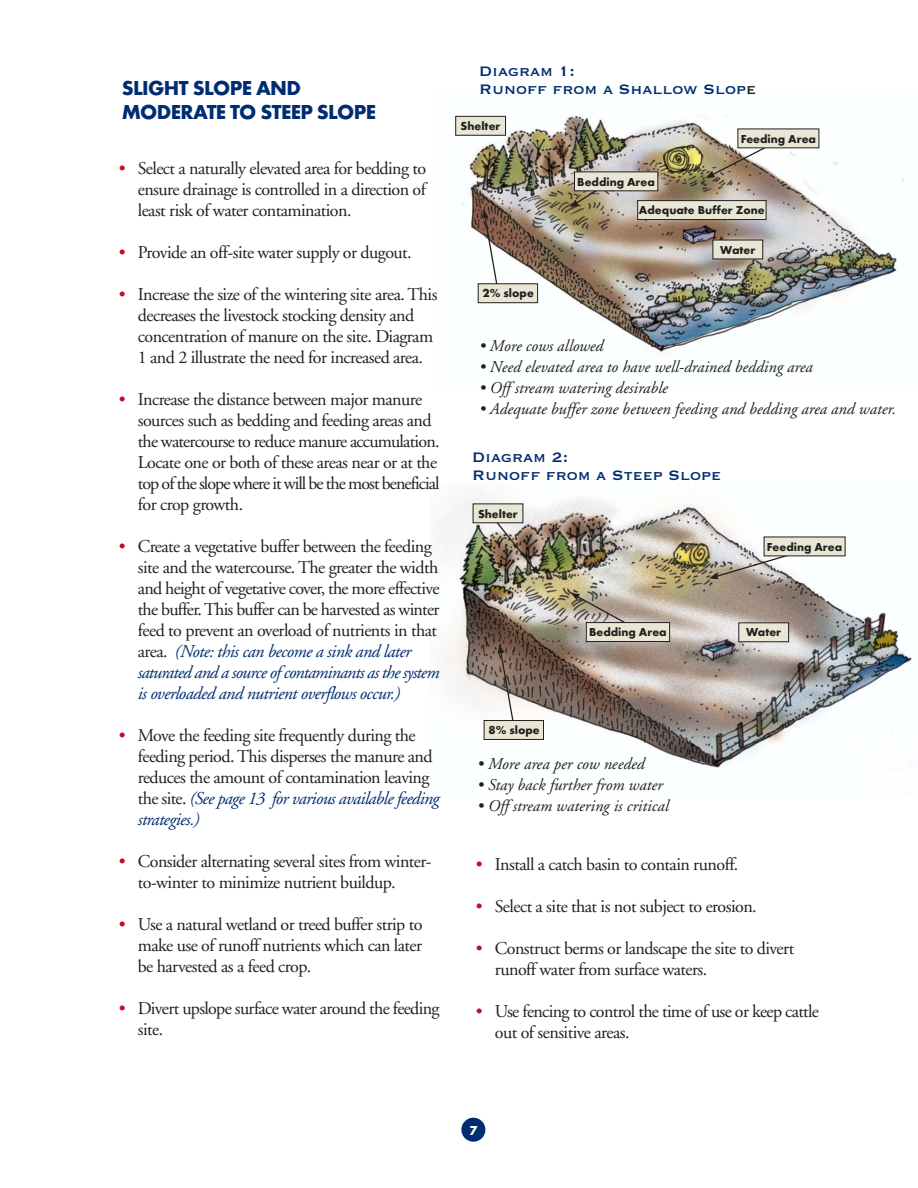
<style>
.page{position:relative;width:918px;height:1188px;background:#fff}
.page>*{position:absolute;margin:0;border:0;box-sizing:border-box;transform-origin:0 0}
.t1{font:700 21px/24px "Futura T";letter-spacing:-.03em;color:#002d71}
.t2{font:18px/21px "Adobe Garamond";letter-spacing:-.03em;color:#231f1f}
.t3{font:18px/18px "Copperplate Thirty One BC";color:#002d71}
.t4{font:italic 16.5px "Adobe Garamond";color:#231f1f}
.t5{font:700 13.5px "Futura T";color:#fff}
.t6{font:700 12px "Futura T";color:#231f1f}
.s1{color:#be0f25}
.s2{font-style:italic;color:#002d71}
.s3{color:#231f1f}
</style>
<div class="page">
<img style="left:435px;top:494px;width:477px;height:297px">
<svg style="left:709px;top:553px;width:82px;height:26px"></svg>
<svg style="left:571px;top:593px;width:56px;height:32px;background:#a89f92"></svg>
<svg style="left:498px;top:645px;width:16px;height:75px"></svg>
<svg style="left:495px;top:520px;width:44px;height:55px;background:#8f8175"></svg>
<img style="left:455px;top:91px;width:459px;height:296px">
<div style="left:461px;top:1118px;width:24px;height:24px;background:#002d71;border-radius:50%"></div>
<svg style="left:570px;top:188px;width:28px;height:19px"></svg>
<svg style="left:482px;top:209px;width:17px;height:74px"></svg>
<svg style="left:706px;top:146px;width:61px;height:32px"></svg>
<div style="left:713px;top:240px;width:50px;height:19px;background:#e8e6d4"></div>
<div style="left:455px;top:116px;width:51px;height:20px;background:#e8e6d4;border:1px solid #231f1f"></div>
<div style="left:478px;top:283px;width:60px;height:20px;background:#e8e6d4;border:1px solid #231f1f"></div>
<div style="left:637px;top:200px;width:129px;height:20px;background:#e8e6d4;border:1px solid #231f1f"></div>
<div style="left:574px;top:172px;width:84px;height:19px;background:#e8e6d4"></div>
<div style="left:737px;top:128px;width:82px;height:20px;background:#e8e6d4"></div>
<div style="left:738px;top:622px;width:51px;height:20px;background:#e8e6d4;border:1px solid #231f1f"></div>
<div style="left:764px;top:536px;width:82px;height:20px;background:#e8e6d4"></div>
<div style="left:586px;top:622px;width:84px;height:20px;background:#e8e6d4;border:1px solid #231f1f"></div>
<div style="left:473px;top:504px;width:50px;height:19px;background:#e8e6d4"></div>
<div style="left:484px;top:720px;width:60px;height:20px;background:#e8e6d4;border:1px solid #231f1f"></div>
<p class="t1" style="left:122px;top:78px;width:256px">SLIGHT SLOPE AND<br>MODERATE TO STEEP SLOPE</p>
<p class="t2" style="left:138px;top:160px;width:290px;text-align:justify;text-indent:-19px"><span class="s1">•</span> Select a naturally elevated area for bedding to ensure drainage is controlled in a direction of least risk of water contamination.</p>
<p class="t2" style="left:119px;top:244px;width:294px"><span class="s1">•</span> Provide an off-site water supply or dugout.</p>
<p class="t2" style="left:138px;top:286px;width:301px;text-indent:-19px"><span class="s1">•</span> Increase the size of the wintering site area. This decreases the livestock stocking density and concentration of manure on the site. Diagram 1 and 2 illustrate the need for increased area.</p>
<p class="t2" style="left:138px;top:391px;width:303px;text-indent:-19px"><span class="s1">•</span> Increase the distance between major manure sources such as bedding and feeding areas and the watercourse to reduce manure accumulation.<br>Locate one or both of these areas near or at the top of the slope where it will be the most beneficial for crop growth.</p>
<p class="t2" style="left:138px;top:538px;width:303px;text-indent:-19px"><span class="s1">•</span> Create a vegetative buffer between the feeding site and the watercourse. The greater the width and height of vegetative cover, the more effective the buffer. This buffer can be harvested as winter feed to prevent an overload of nutrients in that area. <span class="s2">(Note: this can become a sink and later saturated and a source of contaminants as the system is overloaded and nutrient overflows occur.)</span></p>
<p class="t2" style="left:138px;top:727px;width:303px;text-indent:-19px"><span class="s1">•</span> Move the feeding site frequently during the feeding period. This disperses the manure and reduces the amount of contamination leaving the site. <span class="s2">(See page 13 for various available feeding strategies.)</span></p>
<p class="t2" style="left:138px;top:853px;width:295px;text-indent:-19px"><span class="s1">•</span> Consider alternating several sites from winter&shy;to-winter to minimize nutrient buildup.</p>
<p class="t2" style="left:138px;top:916px;width:286px;text-align:justify;text-indent:-19px"><span class="s1">•</span> Use a natural wetland or treed buffer strip to make use of runoff nutrients which can later be harvested as a feed crop.</p>
<p class="t2" style="left:138px;top:1000px;width:303px;text-indent:-19px"><span class="s1">•</span> Divert upslope surface water around the feeding site.</p>
<p class="t3" style="left:479px;top:61px;width:278px">Diagram 1:<br>Runoff from a Shallow Slop<span class="s3">e</span></p>
<p class="t6" style="left:461px;top:122px;width:41px">Shelter</p>
<p class="t6" style="left:483px;top:288px;width:53px">2% slope</p>
<p class="t6" style="left:577px;top:177px;width:79px">Bedding Area</p>
<p class="t6" style="left:741px;top:134px;width:77px">Feeding Area</p>
<p class="t6" style="left:639px;top:206px;width:127px">Adequate Buffer Zone</p>
<p class="t6" style="left:720px;top:245px;width:37px">Water</p>
<p class="t4" style="left:479px;top:339px;width:126px">• More cows allowed</p>
<p class="t4" style="left:479px;top:360px;width:335px">• Need elevated area to have well-drained bedding area</p>
<p class="t4" style="left:479px;top:381px;width:190px">• Off stream watering desirable</p>
<p class="t4" style="left:479px;top:402px;width:418px">• Adequate buffer zone between feeding and bedding area and water.</p>
<p class="t3" style="left:472px;top:447px;width:251px">Diagram 2:<br>Runoff from a Steep Slope</p>
<p class="t6" style="left:478px;top:509px;width:41px">Shelter</p>
<p class="t6" style="left:489px;top:725px;width:53px">8% slope</p>
<p class="t6" style="left:589px;top:628px;width:79px">Bedding Area</p>
<p class="t4" style="left:478px;top:758px;width:169px">• More area per cow needed</p>
<p class="t4" style="left:478px;top:779px;width:187px">• Stay back further from water</p>
<p class="t4" style="left:478px;top:800px;width:193px">• Off stream watering is critical</p>
<p class="t6" style="left:767px;top:542px;width:77px">Feeding Area</p>
<p class="t6" style="left:746px;top:627px;width:37px">Water</p>
<p class="t2" style="left:476px;top:856px;width:264px"><span class="s1">•</span> Install a catch basin to contain runoff.</p>
<p class="t2" style="left:476px;top:898px;width:282px"><span class="s1">•</span> Select a site that is not subject to erosion.</p>
<p class="t2" style="left:495px;top:940px;width:301px;text-indent:-19px"><span class="s1">•</span> Construct berms or landscape the site to divert runoff water from surface waters.</p>
<p class="t2" style="left:495px;top:1003px;width:326px;text-indent:-19px"><span class="s1">•</span> Use fencing to control the time of use or keep cattle out of sensitive areas.</p>
<p class="t5" style="left:469px;top:1125px;width:10px">7</p>
</div>
